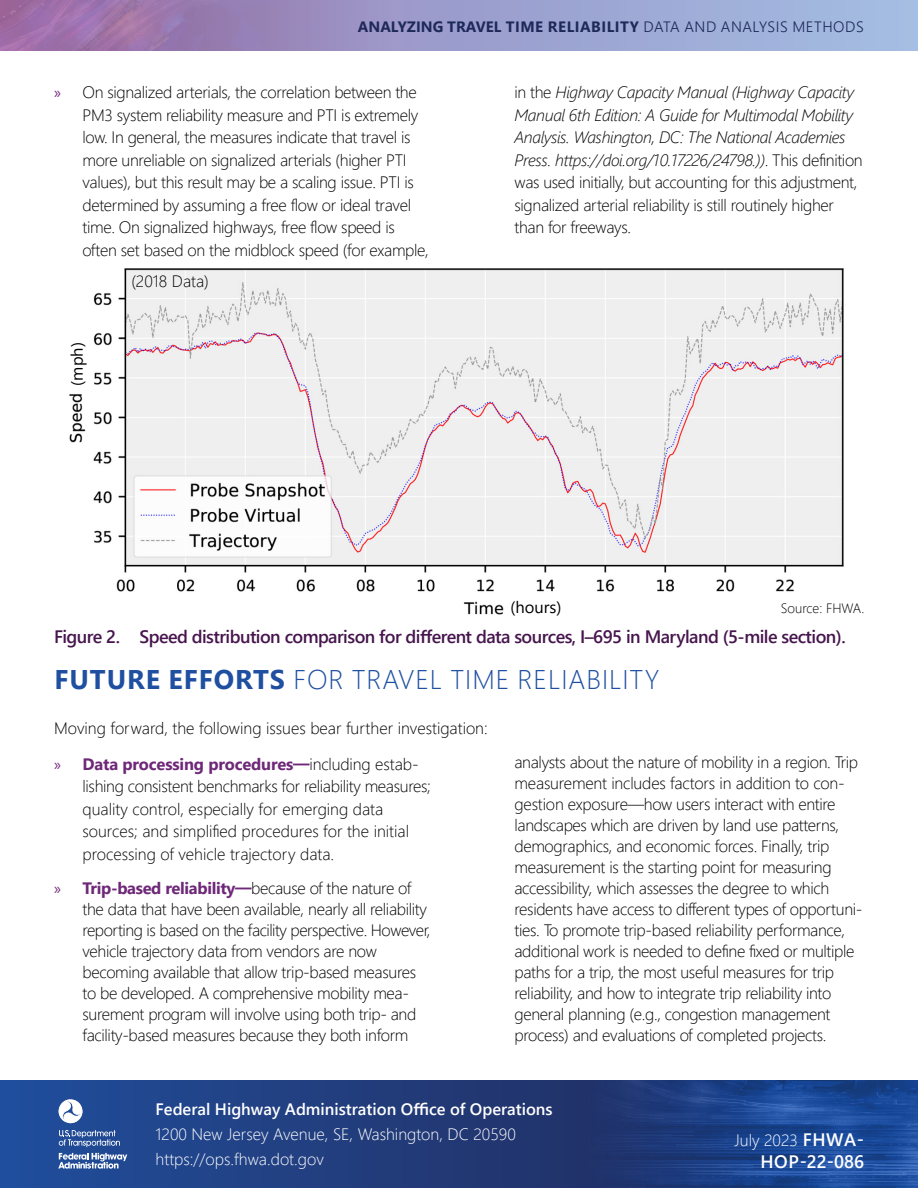
<style>
.page{position:relative;width:918px;height:1188px;background:#fff}
.page>*{position:absolute;margin:0;border:0;box-sizing:border-box;transform-origin:0 0}
.Heading_1{font:300 27px "Segoe UI";letter-spacing:.035em;color:#1e4fa1}
.Figure_Caption{font:600 18px "Segoe UI";letter-spacing:-.03em;color:#46154d}
.t1{font:600 18px "Segoe UI";color:#fff}
.Body_Text{font:300 16.5px/21px "Segoe UI";letter-spacing:-.02em;color:#000}
.t2{font:italic 300 16.5px/22.5px "Segoe UI";letter-spacing:-.02em;color:#000}
.Body_Text-2{font:300 16.5px/22.5px "Segoe UI";color:#000}
.t3{font:300 16.5px/25.5px "Segoe UI";color:#fff}
.t4{font:600 16.5px "Segoe UI";color:#fff}
.t5{font:16.5px "Segoe UI";color:#000}
.t6{font:700 15px "Segoe UI";letter-spacing:.02em;color:#1e295a}
.Source{font:300 13.5px "Segoe UI";color:#000}
.s1{font-weight:300}
.s2{font-family:"Myriad Pro";font-weight:400;color:#6e2878}
.s3{font-style:normal}
.s4{font-weight:700}
.s5{font-weight:700;color:#6e2878}
.s6{font-style:italic}
.s7{font-weight:600;font-size:18px}
</style>
<div class="page">
<img style="left:783px;top:1080px;width:135px;height:108px">
<svg style="left:0;top:1080px;width:783px;height:108px;background:#203e80"></svg>
<svg style="left:0;top:0;width:918px;height:51px;background:#9d97c6"></svg>
<svg style="left:58px;top:1153px;width:69px;height:16px"></svg>
<svg style="left:59px;top:1130px;width:61px;height:17px"></svg>
<svg style="left:59px;top:1099px;width:24px;height:24px"></svg>
<img style="left:69px;top:268px;width:775px;height:347px">
<p class="t6" style="left:358px;top:13px;width:507px">ANALYZING TRAVEL TIME RELIABILITY <span class="s1">DATA AND ANALYSIS METHODS</span></p>
<p class="Body_Text" style="left:82px;top:80px;width:348px;line-height:22.5px;text-indent:-28px"><span class="s2">»</span> On signalized arterials, the correlation between the PM3 system reliability measure and PTI is extremely low. In general, the measures indicate that travel is more unreliable on signalized arterials (higher PTI values), but this result may be a scaling issue. PTI is determined by assuming a free flow or ideal travel time. On signalized highways, free flow speed is often set based on the midblock speed (for example,</p>
<p class="t2" style="left:514px;top:79px;width:350px"><span class="s3">in the</span> Highway Capacity Manual (Highway Capacity Manual 6th Edition: A Guide for Multimodal Mobility Analysis. Washington, DC: The National Academies Press. https://doi.org/10.17226/24798.))<span class="s3">. This definition was used initially, but accounting for this adjustment, signalized arterial reliability is still routinely higher than for freeways.</span></p>
<p class="t5" style="left:61px;top:386px;width:45px;rotate:-90deg">(mph)</p>
<p class="Body_Text-2" style="left:131px;top:268px;width:79px">(2018 Data)</p>
<p class="t5" style="left:510px;top:592px;width:53px">(hours)</p>
<p class="Source" style="left:781px;top:596px;width:85px">Source: FHWA.</p>
<p class="Figure_Caption" style="left:54px;top:620px;width:793px">Figure 2. Speed distribution comparison for different data sources, I–695 in Maryland (5-mile section).</p>
<p class="Heading_1" style="left:54px;top:654px;width:606px"><span class="s4">FUTURE EFFORTS</span> FOR TRAVEL TIME RELIABILITY</p>
<p class="Body_Text-2" style="left:54px;top:715px;width:435px">Moving forward, the following issues bear further investigation:</p>
<p class="Body_Text-2" style="left:83px;top:751px;width:350px;text-indent:-29px"><span class="s2">»</span> <span class="s5">Data processing procedures—</span>including estab&shy;lishing consistent benchmarks for reliability measures; quality control, especially for emerging data sources; and simplified procedures for the initial processing of vehicle trajectory data.</p>
<p class="Body_Text" style="left:82px;top:876px;width:349px;text-indent:-28px"><span class="s2">»</span> <span class="s5">Trip-based reliability—</span>because of the nature of the data that have been available, nearly all reliability reporting is based on the facility perspective. However, vehicle trajectory data from vendors are now becoming available that allow trip-based measures to be developed. A comprehensive mobility mea&shy;surement program will involve using both trip- and facility-based measures because they both inform</p>
<p class="Body_Text" style="left:514px;top:750px;width:350px">analysts about the nature of mobility in a region. Trip measurement includes factors in addition to con&shy;gestion exposure—how users interact with entire landscapes which are driven by land use patterns, demographics, and economic forces. Finally, trip measurement is the starting point for measuring accessibility<span class="s6">,</span> which assesses the degree to which residents have access to different types of opportuni&shy;ties. To promote trip-based reliability performance, additional work is needed to define fixed or multiple paths for a trip, the most useful measures for trip reliability, and how to integrate trip reliability into general planning (e.g., congestion management process) and evaluations of completed projects.</p>
<p class="t4" style="left:156px;top:1093px;width:399px">Federal Highway Administration Office of Operations</p>
<p class="t3" style="left:156px;top:1120px;width:362px">1200 New Jersey Avenue, SE, Washington, DC 20590 https://ops.fhwa.dot.gov</p>
<p class="t3" style="left:735px;top:1125px;width:131px">July 2023 <span class="s7">FHWA-</span></p>
<p class="t1" style="left:760px;top:1144px;width:105px">HOP-22-086</p>
</div>
